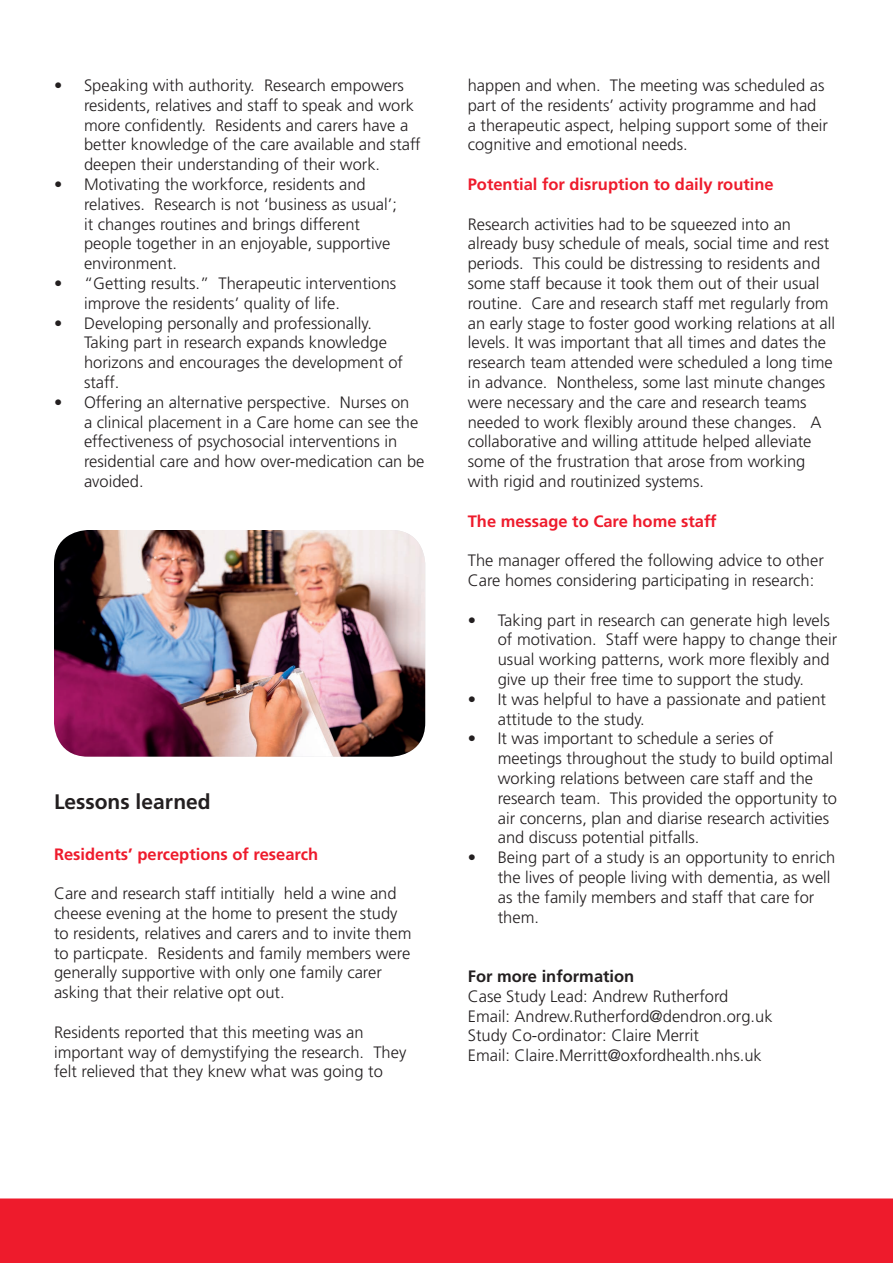
<style>
.page{position:relative;width:893px;height:1263px;background:#fff}
.page>*{position:absolute;margin:0;border:0;box-sizing:border-box;transform-origin:0 0}
.t1{font:700 21px "Frutiger";color:#231f20}
.t2{font:300 16.5px/19.8px "Frutiger";color:#231f20}
.t3{font:700 16.5px "Frutiger";color:#ee1b2c}
.t4{font:700 16.5px "Frutiger";color:#231f20}
</style>
<div class="page">
<div style="left:0;top:1198px;width:893px;height:65px;background:#ee1b2c"></div>
<img style="left:54px;top:530px;width:371px;height:227px">
<p class="t2" style="left:84px;top:75px;width:338px;text-indent:-30px">• Speaking with authority. Research empowers residents, relatives and staff to speak and work more confidently. Residents and carers have a better knowledge of the care available and staff deepen their understanding of their work.</p>
<p class="t2" style="left:84px;top:174px;width:314px;text-indent:-30px">• Motivating the workforce, residents and relatives. Research is not ‘business as usual’; it changes routines and brings different people together in an enjoyable, supportive environment.</p>
<p class="t2" style="left:84px;top:273px;width:314px;text-indent:-30px">• “Getting results.” Therapeutic interventions improve the residents’ quality of life.</p>
<p class="t2" style="left:84px;top:313px;width:321px;text-indent:-30px">• Developing personally and professionally.<br>Taking part in research expands knowledge horizons and encourages the development of staff.</p>
<p class="t2" style="left:84px;top:392px;width:342px;text-indent:-30px">• Offering an alternative perspective. Nurses on<br>a clinical placement in a Care home can see the effectiveness of psychosocial interventions in residential care and how over-medication can be avoided.</p>
<p class="t1" style="left:54px;top:789px;width:158px">Lessons learned</p>
<p class="t3" style="left:54px;top:844px;width:266px">Residents’ perceptions of research</p>
<p class="t2" style="left:54px;top:883px;width:359px">Care and research staff intitially held a wine and cheese evening at the home to present the study to residents, relatives and carers and to invite them to particpate. Residents and family members were generally supportive with only one family carer asking that their relative opt out.</p>
<p class="t2" style="left:54px;top:1022px;width:354px">Residents reported that this meeting was an important way of demystifying the research. They felt relieved that they knew what was going to</p>
<p class="t2" style="left:468px;top:75px;width:362px">happen and when. The meeting was scheduled as part of the residents’ activity programme and had a therapeutic aspect, helping support some of their cognitive and emotional needs.</p>
<p class="t3" style="left:468px;top:174px;width:307px">Potential for disruption to daily routine</p>
<p class="t2" style="left:468px;top:214px;width:369px">Research activities had to be squeezed into an already busy schedule of meals, social time and rest periods. This could be distressing to residents and some staff because it took them out of their usual routine. Care and research staff met regularly from an early stage to foster good working relations at all levels. It was important that all times and dates the research team attended were scheduled a long time in advance. Nontheless, some last minute changes were necessary and the care and research teams needed to work flexibly around these changes. A collaborative and willing attitude helped alleviate some of the frustration that arose from working with rigid and routinized systems.</p>
<p class="t3" style="left:468px;top:511px;width:250px">The message to Care home staff</p>
<p class="t2" style="left:468px;top:550px;width:358px">The manager offered the following advice to other<br>Care homes considering participating in research:</p>
<p class="t2" style="left:498px;top:610px;width:341px;text-indent:-30px">• Taking part in research can generate high levels of motivation. Staff were happy to change their usual working patterns, work more flexibly and give up their free time to support the study.</p>
<p class="t2" style="left:498px;top:689px;width:330px;text-indent:-30px">• It was helpful to have a passionate and patient attitude to the study.</p>
<p class="t2" style="left:498px;top:729px;width:341px;text-indent:-30px">• It was important to schedule a series of meetings throughout the study to build optimal working relations between care staff and the research team. This provided the opportunity to air concerns, plan and diarise research activities and discuss potential pitfalls.</p>
<p class="t2" style="left:498px;top:847px;width:339px;text-indent:-30px">• Being part of a study is an opportunity to enrich the lives of people living with dementia, as well as the family members and staff that care for them.</p>
<p class="t4" style="left:468px;top:966px;width:168px">For more information</p>
<p class="t2" style="left:468px;top:986px;width:262px">Case Study Lead: Andrew Rutherford</p>
<p class="t2" style="left:468px;top:1006px;width:306px">Email: Andrew.Rutherford@dendron.org.uk</p>
<p class="t2" style="left:468px;top:1026px;width:233px">Study Co-ordinator: Claire Merrit</p>
<p class="t2" style="left:468px;top:1045px;width:296px">Email: Claire.Merritt@oxfordhealth.nhs.uk</p>
</div>
